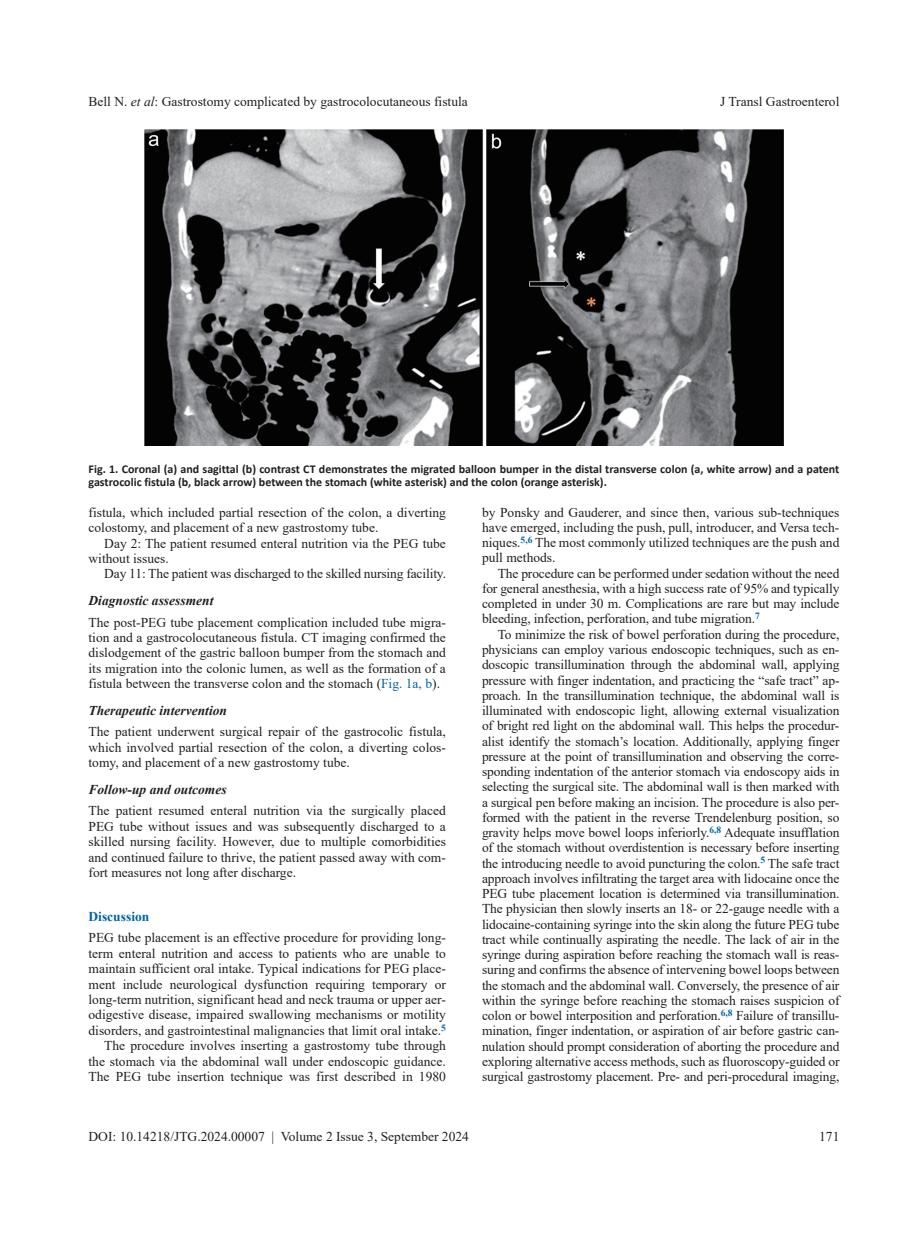
<style>
.page{position:relative;width:919px;height:1238px;background:#fff}
.page>*{position:absolute;margin:0;border:0;box-sizing:border-box;transform-origin:0 0}
.t1{font:13.5px/15.3px "Times New Roman";color:#231f20;text-align:justify}
.t2{font:italic 700 13.5px "Times New Roman";color:#231f20}
.t3{font:700 13.5px "Times New Roman";color:#0065a4}
.t4{font:700 12px/13.5px "Calibri";color:#231f20}
.s1{font-style:italic}
.s2{color:#0065a4}
</style>
<div class="page">
<img style="left:145px;top:129px;width:638px;height:317px">
<p class="t1" style="left:88px;top:93px;width:381px">Bell N. <span class="s1">et al</span>: Gastrostomy complicated by gastrocolocutaneous fistula</p>
<p class="t1" style="left:720px;top:93px;width:121px">J Transl Gastroenterol</p>
<p class="t4" style="left:88px;top:462px;width:752px">Fig. 1. Coronal (a) and sagittal (b) contrast CT demonstrates the migrated balloon bumper in the distal transverse colon (a, white arrow) and a patent gastrocolic fistula (b, black arrow) between the stomach (white asterisk) and the colon (orange asterisk).</p>
<p class="t1" style="left:88px;top:504px;width:359px">fistula, which included partial resection of the colon, a diverting colostomy, and placement of a new gastrostomy tube.</p>
<p class="t1" style="left:88px;top:535px;width:359px;text-indent:16px">Day 2: The patient resumed enteral nutrition via the PEG tube without issues.</p>
<p class="t1" style="left:104px;top:565px;width:343px">Day 11: The patient was discharged to the skilled nursing facility.</p>
<p class="t2" style="left:88px;top:591px;width:126px">Diagnostic assessment</p>
<p class="t1" style="left:88px;top:614px;width:359px">The post-PEG tube placement complication included tube migra&shy;tion and a gastrocolocutaneous fistula. CT imaging confirmed the dislodgement of the gastric balloon bumper from the stomach and its migration into the colonic lumen, as well as the formation of a fistula between the transverse colon and the stomach (<span class="s2">Fig. 1a, b</span>).</p>
<p class="t2" style="left:88px;top:701px;width:140px">Therapeutic intervention</p>
<p class="t1" style="left:88px;top:723px;width:359px">The patient underwent surgical repair of the gastrocolic fistula, which involved partial resection of the colon, a diverting colos&shy;tomy, and placement of a new gastrostomy tube.</p>
<p class="t2" style="left:88px;top:780px;width:140px">Follow-up and outcomes</p>
<p class="t1" style="left:88px;top:802px;width:359px">The patient resumed enteral nutrition via the surgically placed PEG tube without issues and was subsequently discharged to a skilled nursing facility. However, due to multiple comorbidities and continued failure to thrive, the patient passed away with com&shy;fort measures not long after discharge.</p>
<p class="t3" style="left:88px;top:906px;width:62px">Discussion</p>
<p class="t1" style="left:88px;top:929px;width:359px;text-align:right">PEG tube placement is an effective procedure for providing long&shy;term enteral nutrition and access to patients who are unable to maintain sufficient oral intake. Typical indications for PEG place&shy;ment include neurological dysfunction requiring temporary or long-term nutrition, significant head and neck trauma or upper aer&shy;odigestive disease, impaired swallowing mechanisms or motility disorders, and gastrointestinal malignancies that limit oral intake.<sup>5<br></sup>The procedure involves inserting a gastrostomy tube through the stomach via the abdominal wall under endoscopic guidance.<br>The PEG tube insertion technique was first described in 1980</p>
<p class="t1" style="left:482px;top:504px;width:359px">by Ponsky and Gauderer, and since then, various sub-techniques have emerged, including the push, pull, introducer, and Versa tech&shy;niques.<sup>5,6</sup> The most commonly utilized techniques are the push and pull methods.</p>
<p class="t1" style="left:482px;top:565px;width:359px;text-indent:16px">The procedure can be performed under sedation without the need for general anesthesia, with a high success rate of 95% and typically completed in under 30 m. Complications are rare but may include bleeding, infection, perforation, and tube migration.<sup>7</sup></p>
<p class="t1" style="left:482px;top:626px;width:359px;text-indent:16px">To minimize the risk of bowel perforation during the procedure, physicians can employ various endoscopic techniques, such as en&shy;doscopic transillumination through the abdominal wall, applying pressure with finger indentation, and practicing the “safe tract” ap&shy;proach. In the transillumination technique, the abdominal wall is illuminated with endoscopic light, allowing external visualization of bright red light on the abdominal wall. This helps the procedur&shy;alist identify the stomach’s location. Additionally, applying finger pressure at the point of transillumination and observing the corre&shy;sponding indentation of the anterior stomach via endoscopy aids in selecting the surgical site. The abdominal wall is then marked with a surgical pen before making an incision. The procedure is also per&shy;formed with the patient in the reverse Trendelenburg position, so gravity helps move bowel loops inferiorly.<sup>6,8</sup> Adequate insufflation of the stomach without overdistention is necessary before inserting the introducing needle to avoid puncturing the colon.<sup>5</sup> The safe tract approach involves infiltrating the target area with lidocaine once the PEG tube placement location is determined via transillumination.<br>The physician then slowly inserts an 18- or 22-gauge needle with a lidocaine-containing syringe into the skin along the future PEG tube tract while continually aspirating the needle. The lack of air in the syringe during aspiration before reaching the stomach wall is reas&shy;suring and confirms the absence of intervening bowel loops between the stomach and the abdominal wall. Conversely, the presence of air within the syringe before reaching the stomach raises suspicion of colon or bowel interposition and perforation.<sup>6,8</sup> Failure of transillu&shy;mination, finger indentation, or aspiration of air before gastric can&shy;nulation should prompt consideration of aborting the procedure and exploring alternative access methods, such as fluoroscopy-guided or surgical gastrostomy placement. Pre- and peri-procedural imaging,</p>
<p class="t1" style="left:88px;top:1128px;width:382px">DOI: 10.14218/JTG.2024.00007 | Volume 2 Issue 3, September 2024</p>
<p class="t1" style="left:819px;top:1128px;width:22px">171</p>
</div>
